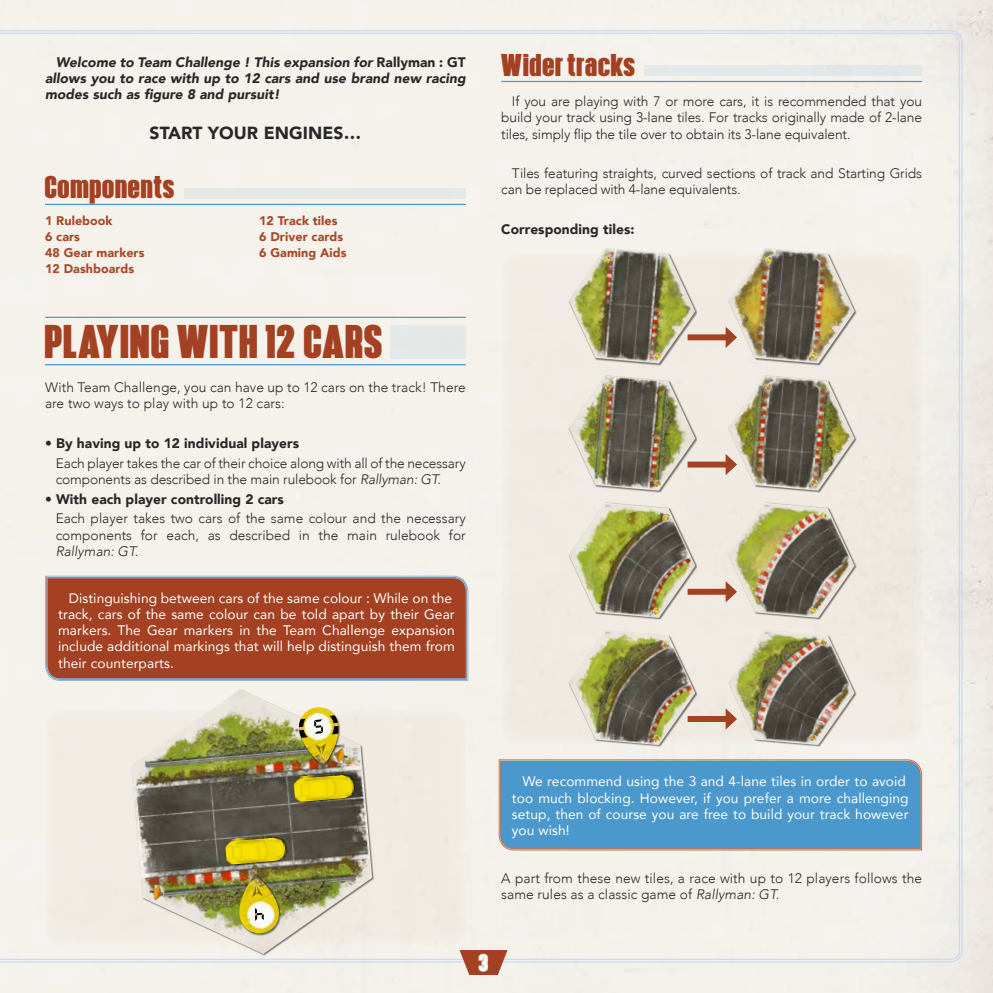
<style>
.page{position:relative;width:993px;height:993px;background:#fff}
.page>*{position:absolute;margin:0;border:0;box-sizing:border-box;transform-origin:0 0}
.t1{font:45px "Hennigar";letter-spacing:.025em;color:#a34122}
.t2{font:30px "Hennigar";letter-spacing:.025em;color:#a34122}
.t3{font:22.5px "Hennigar";color:#fff}
.t4{font:900 17.5px "Avenir";letter-spacing:.005em;color:#282829}
.t5{font:300 13.75px/16.2px "Avenir";letter-spacing:-.01em;color:#282829}
.t6{font:13.75px/16.2px "Avenir";letter-spacing:.005em;color:#fff}
.t7{font:italic 900 13.75px/16.2px "Avenir";letter-spacing:.005em;color:#282829;text-align:justify}
.t8{font:900 13.75px "Avenir";letter-spacing:.005em;color:#282829}
.t9{font:italic 300 13.75px "Avenir";color:#282829}
.t10{font:900 12.5px/16px "Avenir";letter-spacing:.005em;color:#a74828}
.t11{font:6.75px "Hennigar";color:#bbbdbe}
.t12{font:3.25px "Hennigar";color:#bbbdbe}
.s1{font-style:normal}
.s2{font-style:italic}
</style>
<div class="page">
<img style="left:0;top:0;width:992px;height:992px">
<div style="left:0;top:33px;width:959px;height:926px;background:#f5f2ec"></div>
<svg style="left:459px;top:949px;width:48px;height:25px"></svg>
<hr style="left:45px;top:204px;width:420px;height:1px;background:#4b98cc">
<div style="left:184px;top:188px;width:281px;height:10px;background:#e4e9e8"></div>
<hr style="left:45px;top:316px;width:420px;height:2px;background:#4b98cc">
<hr style="left:45px;top:364px;width:420px;height:1px;background:#4b98cc">
<div style="left:390px;top:324px;width:75px;height:34px;background:#e4e9e8"></div>
<svg style="left:45px;top:575px;width:423px;height:106px;background:#b0bdce"></svg>
<div style="left:46px;top:577px;width:421px;height:102px;background:#a34122"></div>
<div style="left:45px;top:709px;width:420px;height:235px;background:#f1ece3;border-radius:14px"></div>
<hr style="left:501px;top:81px;width:420px;height:1px;background:#4b98cc">
<div style="left:644px;top:65px;width:277px;height:10px;background:#e4e9e8"></div>
<div style="left:501px;top:254px;width:420px;height:489px;background:#f0eae2;border-radius:14px"></div>
<svg style="left:498px;top:758px;width:424px;height:92px;background:#5598c7"></svg>
<div style="left:727px;top:248px;width:129px;height:117px;background:#000;opacity:.5"></div>
<img style="left:727px;top:248px;width:127px;height:115px">
<svg style="left:808px;top:351px;width:10px;height:10px"></svg>
<svg style="left:762px;top:253px;width:11px;height:11px"></svg>
<div style="left:568px;top:248px;width:129px;height:117px;background:#000;opacity:.5"></div>
<img style="left:568px;top:248px;width:127px;height:115px">
<svg style="left:652px;top:351px;width:11px;height:11px"></svg>
<svg style="left:601px;top:252px;width:11px;height:11px"></svg>
<div style="left:687px;top:334px;width:43px;height:6px;background:#a34122"></div>
<svg style="left:725px;top:326px;width:11px;height:22px"></svg>
<div style="left:727px;top:375px;width:129px;height:117px;background:#000;opacity:.5"></div>
<img style="left:727px;top:375px;width:127px;height:115px">
<svg style="left:808px;top:478px;width:10px;height:11px"></svg>
<svg style="left:762px;top:380px;width:11px;height:11px"></svg>
<div style="left:568px;top:375px;width:129px;height:117px;background:#000;opacity:.5"></div>
<img style="left:568px;top:375px;width:127px;height:115px">
<svg style="left:652px;top:478px;width:11px;height:11px"></svg>
<svg style="left:602px;top:379px;width:11px;height:12px"></svg>
<div style="left:687px;top:461px;width:43px;height:6px;background:#a34122"></div>
<svg style="left:725px;top:454px;width:11px;height:21px"></svg>
<div style="left:727px;top:502px;width:129px;height:117px;background:#000;opacity:.5"></div>
<img style="left:727px;top:502px;width:127px;height:115px">
<svg style="left:807px;top:606px;width:11px;height:11px"></svg>
<svg style="left:818px;top:509px;width:10px;height:9px"></svg>
<div style="left:568px;top:502px;width:129px;height:117px;background:#000;opacity:.5"></div>
<img style="left:568px;top:502px;width:127px;height:115px">
<svg style="left:650px;top:606px;width:12px;height:11px"></svg>
<svg style="left:661px;top:512px;width:9px;height:9px"></svg>
<div style="left:687px;top:588px;width:43px;height:6px;background:#a34122"></div>
<svg style="left:725px;top:581px;width:11px;height:21px"></svg>
<div style="left:727px;top:629px;width:129px;height:117px;background:#000;opacity:.5"></div>
<img style="left:727px;top:629px;width:127px;height:115px">
<svg style="left:807px;top:733px;width:11px;height:11px"></svg>
<svg style="left:818px;top:636px;width:10px;height:9px"></svg>
<div style="left:568px;top:629px;width:129px;height:117px;background:#000;opacity:.5"></div>
<img style="left:568px;top:629px;width:127px;height:115px">
<svg style="left:650px;top:733px;width:12px;height:11px"></svg>
<svg style="left:661px;top:639px;width:9px;height:9px"></svg>
<div style="left:687px;top:715px;width:43px;height:6px;background:#a34122"></div>
<svg style="left:725px;top:708px;width:11px;height:21px"></svg>
<img style="left:131px;top:689px;width:241px;height:264px">
<img style="left:144px;top:882px;width:22px;height:21px">
<img style="left:340px;top:743px;width:12px;height:21px">
<div style="left:293px;top:773px;width:63px;height:30px;background:#000;opacity:.5"></div>
<img style="left:293px;top:771px;width:61px;height:31px">
<div style="left:225px;top:835px;width:62px;height:31px;background:#000;opacity:.5"></div>
<img style="left:225px;top:833px;width:61px;height:31px">
<div style="left:239px;top:873px;width:42px;height:62px;background:#000;opacity:.5"></div>
<img style="left:237px;top:873px;width:43px;height:61px">
<svg style="left:255px;top:907px;width:9px;height:13px"></svg>
<svg style="left:252px;top:885px;width:11px;height:12px"></svg>
<div style="left:299px;top:707px;width:41px;height:61px;background:#000;opacity:.5"></div>
<img style="left:298px;top:707px;width:42px;height:59px">
<svg style="left:298px;top:714px;width:42px;height:40px;background:#bfb564"></svg>
<p class="t7" style="left:45px;top:54px;width:422px;text-indent:11px">Welcome to Team Challenge ! This expansion for <span class="s1">Rallyman : GT </span>allows you to race with up to 12 cars and use brand new racing modes such as figure 8 and pursuit!</p>
<p class="t4" style="left:149px;top:118px;width:213px">START YOUR ENGINES…</p>
<h2 class="t2" style="left:45px;top:169px;width:131px">Components</h2>
<p class="t10" style="left:45px;top:212px;width:101px">1 Rulebook<br>6 cars<br>48 Gear markers<br>12 Dashboards</p>
<p class="t10" style="left:259px;top:212px;width:89px">12 Track tiles<br>6 Driver cards<br>6 Gaming Aids</p>
<h1 class="t1" style="left:45px;top:315px;width:339px">PLAYING WITH 12 CARS</h1>
<p class="t5" style="left:45px;top:379px;width:422px">With Team Challenge, you can have up to 12 cars on the track! There are two ways to play with up to 12 cars:</p>
<p class="t8" style="left:45px;top:431px;width:255px">• By having up to 12 individual players</p>
<p class="t5" style="left:56px;top:454px;width:411px">Each player takes the car of their choice along with all of the necessary components as described in the main rulebook for <span class="s2">Rallyman: GT.</span></p>
<p class="t8" style="left:45px;top:487px;width:240px">• With each player controlling 2 cars</p>
<p class="t5" style="left:56px;top:510px;width:411px">Each player takes two cars of the same colour and the necessary components for each, as described in the main rulebook for</p>
<p class="t9" style="left:56px;top:543px;width:84px">Rallyman: GT.</p>
<p class="t6" style="left:58px;top:589px;width:398px;text-indent:11px">Distinguishing between cars of the same colour : While on the track, cars of the same colour can be told apart by their Gear markers. The Gear markers in the Team Challenge expansion include additional markings that will help distinguish them from their counterparts.</p>
<h2 class="t2" style="left:501px;top:47px;width:135px">Wider tracks</h2>
<p class="t5" style="left:501px;top:93px;width:422px;text-align:justify;text-indent:11px">If you are playing with 7 or more cars, it is recommended that you build your track using 3-lane tiles. For tracks originally made of 2-lane tiles, simply flip the tile over to obtain its 3-lane equivalent.</p>
<p class="t5" style="left:501px;top:165px;width:422px;text-indent:11px">Tiles featuring straights, curved sections of track and Starting Grids can be replaced with 4-lane equivalents.</p>
<p class="t8" style="left:501px;top:217px;width:135px">Corresponding tiles:</p>
<p class="t12" style="left:605px;top:249px;width:7px;rotate:5deg">103 a</p>
<p class="t12" style="left:765px;top:249px;width:6px;rotate:5deg">141 a</p>
<p class="t12" style="left:605px;top:376px;width:7px;rotate:5deg">104 a</p>
<p class="t12" style="left:765px;top:376px;width:7px;rotate:5deg">143 a</p>
<p class="t12" style="left:605px;top:503px;width:7px;rotate:5deg">105 a</p>
<p class="t12" style="left:765px;top:503px;width:7px;rotate:5deg">146 a</p>
<p class="t12" style="left:605px;top:630px;width:7px;rotate:5deg">106 a</p>
<p class="t12" style="left:765px;top:630px;width:7px;rotate:5deg">148 a</p>
<p class="t11" style="left:359px;top:746px;width:12px;rotate:85deg">104 a</p>
<p class="t6" style="left:511px;top:772px;width:398px;text-indent:11px">We recommend using the 3 and 4-lane tiles in order to avoid too much blocking. However, if you prefer a more challenging setup, then of course you are free to build your track however you wish!</p>
<p class="t5" style="left:501px;top:869px;width:422px">A part from these new tiles, a race with up to 12 players follows the same rules as a classic game of <span class="s2">Rallyman: GT.</span></p>
<h3 class="t3" style="left:479px;top:949px;width:11px">3</h3>
</div>
